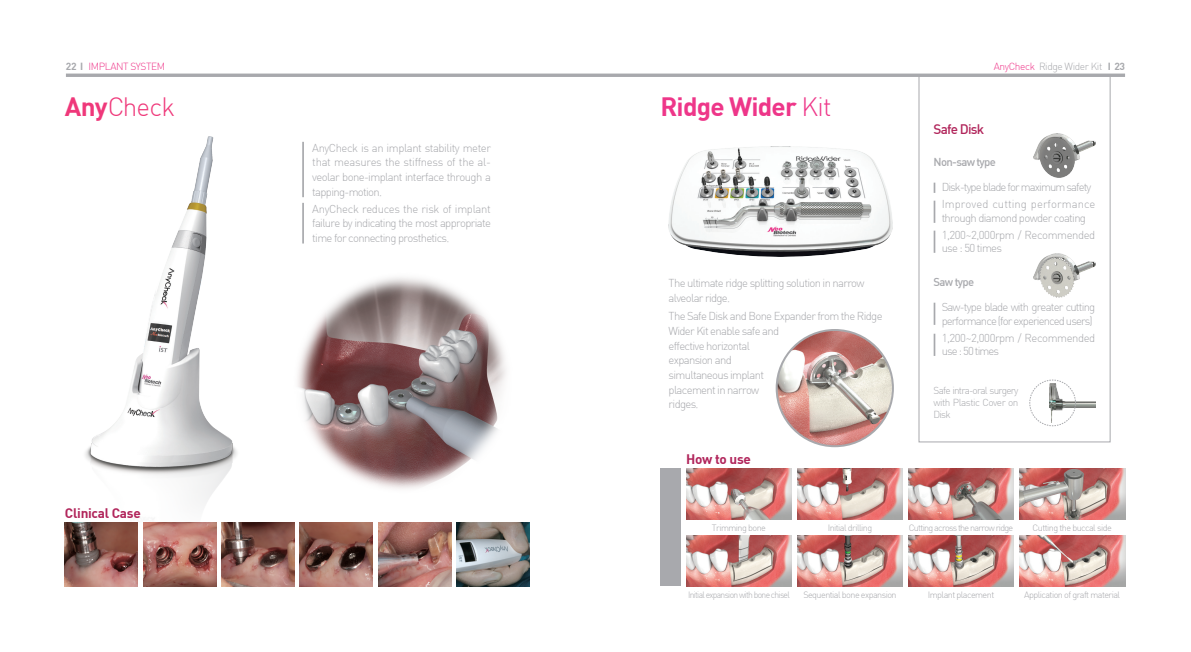
<style>
.page{position:relative;width:1191px;height:652px;background:#fff}
.page>*{position:absolute;margin:0;border:0;box-sizing:border-box;transform-origin:0 0}
.t1{font:26px "Dinbol";letter-spacing:-.03em;color:#ee3689}
.t2{font:26px "Dinlig";letter-spacing:-.03em;color:#ef387a}
.t3{font:13.6px "Dinbol";letter-spacing:-.02em;color:#b1255b}
.t4{font:13.6px "Dinmed";letter-spacing:-.06em;color:#b1255b}
.t5{font:11.3px/14.7px "Dinlig";letter-spacing:-.06em;color:#a8a9ad}
.t6{font:11.3px/17px "Dinlig";letter-spacing:-.04em;color:#a8a9ad}
.t7{font:11.3px/13.6px "Dinlig";letter-spacing:-.08em;color:#a8a9ad}
.t8{font:11.3px "Dinmed";letter-spacing:-.06em;color:#a8a9ad}
.t9{font:10.2px "Dinlig";letter-spacing:-.04em;color:#a8a9ad}
.t10{font:10.2px "Dinlig";letter-spacing:-.04em;color:#ee3689}
.t11{font:10.2px "Dinbol";color:#a8a9ad}
.t12{font:10px/12px "Dinlig";letter-spacing:-.08em;color:#a8a9ad;text-align:justify}
.t13{font:9px "Dinlig";letter-spacing:-.06em;color:#a8a9ad}
.t14{font:9px "Dinlig";letter-spacing:-.08em;color:#a8a9ad;scale:.95 1}
.t15{font:9px "Dinlig";letter-spacing:-.08em;color:#a8a9ad}
.s1{color:#ee3689}
.s2{font-family:"Dinbol"}
.s3{font-family:"Dinlig"}
</style>
<div class="page">
<img style="left:85px;top:136px;width:152px;height:440px">
<hr style="left:302px;top:142px;width:2px;height:55px;background:#a8a9ad">
<hr style="left:302px;top:203px;width:2px;height:41px;background:#a8a9ad">
<img style="left:298px;top:277px;width:208px;height:212px">
<img style="left:143px;top:522px;width:73px;height:64px">
<img style="left:65px;top:522px;width:73px;height:64px">
<img style="left:222px;top:522px;width:72px;height:64px">
<img style="left:300px;top:522px;width:73px;height:64px">
<img style="left:378px;top:522px;width:73px;height:64px">
<img style="left:456px;top:522px;width:73px;height:64px">
<div style="left:660px;top:469px;width:21px;height:117px;background:#a8a9ad"></div>
<div style="left:918px;top:76px;width:192px;height:366px;border:1px solid #a8a9ad"></div>
<img style="left:668px;top:146px;width:225px;height:111px">
<hr style="left:933px;top:231px;width:2px;height:22px;background:#a8a9ad">
<hr style="left:933px;top:334px;width:2px;height:22px;background:#a8a9ad">
<hr style="left:933px;top:201px;width:2px;height:22px;background:#a8a9ad">
<hr style="left:933px;top:303px;width:2px;height:22px;background:#a8a9ad">
<img style="left:1033px;top:134px;width:62px;height:43px">
<img style="left:1033px;top:254px;width:62px;height:43px">
<svg style="left:933px;top:183px;width:2px;height:10px"></svg>
<svg style="left:1029px;top:380px;width:47px;height:46px"></svg>
<img style="left:908px;top:469px;width:106px;height:51px">
<img style="left:797px;top:469px;width:106px;height:51px">
<img style="left:686px;top:469px;width:106px;height:51px">
<img style="left:797px;top:535px;width:106px;height:51px">
<img style="left:686px;top:535px;width:106px;height:51px">
<img style="left:1019px;top:469px;width:106px;height:51px">
<img style="left:1019px;top:535px;width:106px;height:51px">
<img style="left:908px;top:535px;width:106px;height:51px">
<img style="left:776px;top:330px;width:117px;height:116px;border-radius:58px">
<div style="left:775px;top:329px;width:119px;height:118px;border:2px solid #a8a9ad;border-radius:50%"></div>
<hr style="left:66px;top:74px;width:1059px;height:3px;background:#a8a9ad">
<p class="t10" style="left:89px;top:60px;width:78px">IMPLANT SYSTEM</p>
<p class="t9" style="left:993px;top:60px;width:110px"><span class="s1">AnyCheck</span> Ridge Wider Kit</p>
<p class="t11" style="left:66px;top:60px;width:19px">22 I</p>
<p class="t11" style="left:1107px;top:60px;width:19px">I 23</p>
<h1 class="t2" style="left:65px;top:91px;width:112px"><span class="s2">Any</span>Check</h1>
<p class="t3" style="left:65px;top:504px;width:77px">Clinical Case</p>
<p class="t5" style="left:312px;top:140px;width:180px;text-align:justify">AnyCheck is an implant stability meter that measures the stiffness of the al&shy;veolar bone-implant interface through a tapping-motion.</p>
<p class="t5" style="left:312px;top:201px;width:180px;text-align:justify">AnyCheck reduces the risk of implant failure by indicating the most appropriate time for connecting prosthetics.</p>
<h1 class="t1" style="left:660px;top:90px;width:172px">Ridge Wider <span class="s3">Kit</span></h1>
<p class="t5" style="left:668px;top:276px;width:197px">The ultimate ridge splitting solution in narrow alveolar ridge.</p>
<p class="t5" style="left:668px;top:309px;width:215px">The Safe Disk and Bone Expander from the Ridge<br>Wider Kit enable safe and<br>effective horizontal<br>expansion and<br>simultaneous implant<br>placement in narrow<br>ridges.</p>
<p class="t3" style="left:686px;top:451px;width:66px">How to use</p>
<p class="t4" style="left:933px;top:121px;width:52px">Safe Disk</p>
<p class="t8" style="left:933px;top:155px;width:64px">Non-saw type</p>
<p class="t6" style="left:941px;top:179px;width:155px">Disk-type blade for maximum safety<br>Improved cutting performance</p>
<p class="t5" style="left:941px;top:209px;width:155px;line-height:16.9px">through diamond powder coating<br>1,200~2,000rpm / Recommended</p>
<p class="t5" style="left:941px;top:241px;width:62px">use : 50 times</p>
<p class="t8" style="left:933px;top:275px;width:42px">Saw type</p>
<p class="t7" style="left:941px;top:300px;width:155px">Saw-type blade with greater cutting performance (for experienced users)</p>
<p class="t6" style="left:941px;top:331px;width:155px;line-height:13.6px">1,200~2,000rpm / Recommended use : 50 times</p>
<p class="t12" style="left:933px;top:385px;width:86px">Safe intra-oral surgery with Plastic Cover on Disk</p>
<p class="t13" style="left:712px;top:522px;width:56px">Trimming bone</p>
<p class="t13" style="left:827px;top:522px;width:46px">Initial drilling</p>
<p class="t15" style="left:909px;top:522px;width:106px">Cutting across the narrow ridge</p>
<p class="t13" style="left:1032px;top:522px;width:81px">Cutting the buccal side</p>
<p class="t14" style="left:688px;top:589px;width:109px">Initial expansion with bone chisel</p>
<p class="t13" style="left:803px;top:589px;width:95px">Sequential bone expansion</p>
<p class="t13" style="left:928px;top:589px;width:68px">Implant placement</p>
<p class="t13" style="left:1024px;top:589px;width:97px">Application of graft material</p>
</div>
